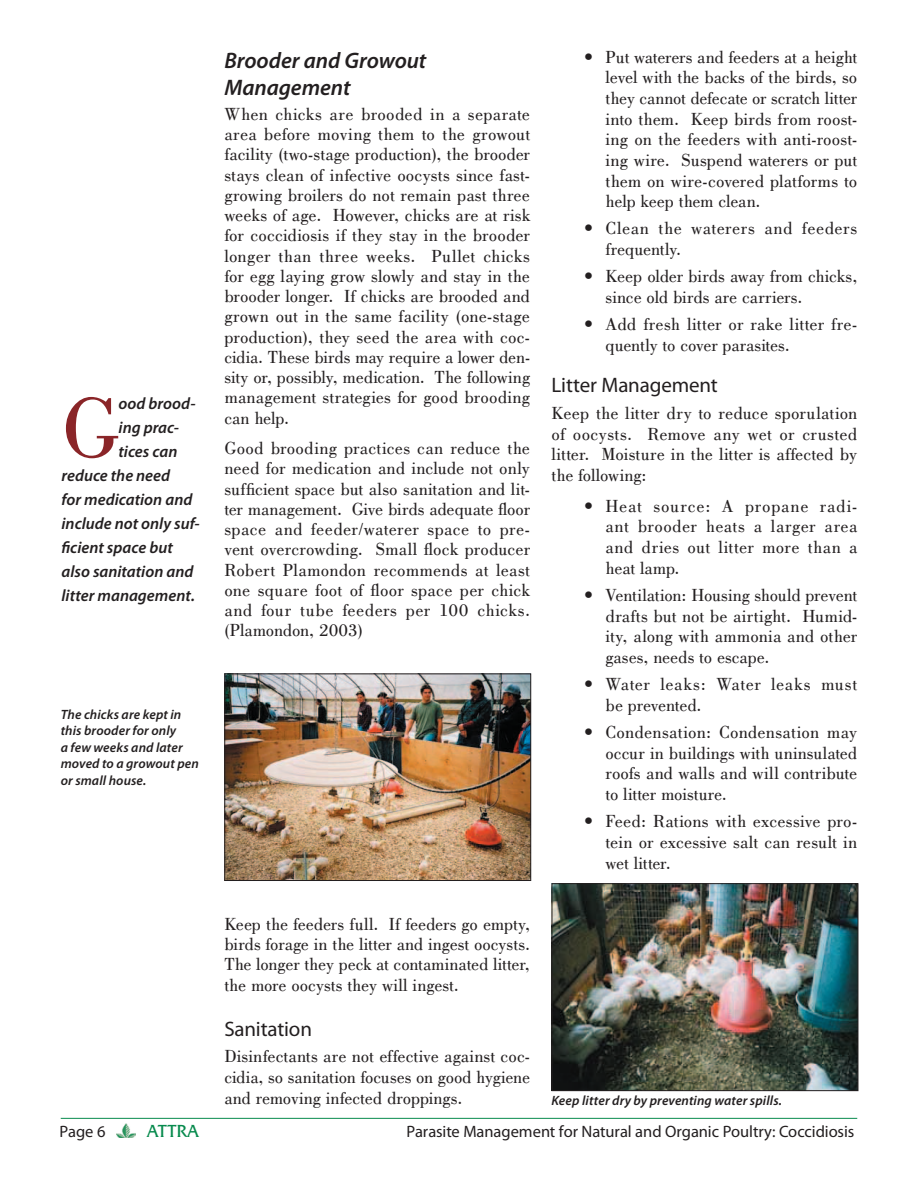
<style>
.page{position:relative;width:918px;height:1188px;background:#fff}
.page>*{position:absolute;margin:0;border:0;box-sizing:border-box;transform-origin:0 0}
.t1{font:88.35px "Bodoni";color:#8a2528}
.t2{font:italic 600 22.5px/27.3px "Myriad Pro";letter-spacing:-.005em;color:#231f20}
.t3{font:21px "Myriad Pro";letter-spacing:-.005em;color:#231f20}
.t4{font:18px/20.5px "Bodoni";letter-spacing:.01em;color:#231f20;text-align:justify}
.t5{font:18px/20.5px "Bodoni";letter-spacing:.03em;color:#231f20}
.t6{font:18px/20.5px "Bodoni";letter-spacing:.035em;color:#231f20}
.t7{font:18px "Friz Quadrata IT Cby BT";letter-spacing:-.01em;color:#078a4d}
.t8{font:italic 600 16.5px "Myriad Pro";color:#231f20}
.t9{font:16.5px "Myriad Pro";letter-spacing:-.005em;color:#231f20}
.t10{font:italic 600 13.5px/16.5px "Myriad Pro";letter-spacing:.01em;color:#231f20}
</style>
<div class="page">
<hr style="left:61px;top:1118px;width:796px;height:1px;background:#078a4d">
<img style="left:116px;top:1123px;width:20px;height:14px">
<img style="left:554px;top:885px;width:302px;height:204px">
<div style="left:552px;top:883px;width:306px;height:208px;border:1px solid #231f20"></div>
<img style="left:226px;top:676px;width:303px;height:203px">
<div style="left:224px;top:674px;width:307px;height:207px;border:1px solid #231f20"></div>
<h1 class="t1" style="left:62px;top:378px;width:59px">G</h1>
<p class="t8" style="left:119px;top:395px;width:79px">ood brood-</p>
<p class="t8" style="left:119px;top:419px;width:62px">ing prac-</p>
<p class="t8" style="left:119px;top:443px;width:60px">tices can</p>
<p class="t8" style="left:61px;top:467px;width:110px">reduce the need</p>
<p class="t8" style="left:61px;top:491px;width:132px">for medication and</p>
<p class="t8" style="left:61px;top:515px;width:140px">include not only suf-</p>
<p class="t8" style="left:61px;top:539px;width:113px">ficient space but</p>
<p class="t8" style="left:61px;top:563px;width:133px">also sanitation and</p>
<p class="t8" style="left:61px;top:587px;width:135px">litter management.</p>
<p class="t10" style="left:61px;top:706px;width:140px">The chicks are kept in this brooder for only<br>a few weeks and later moved to a growout pen or small house.</p>
<p class="t2" style="left:224px;top:47px;width:204px">Brooder and Growout<br>Management</p>
<p class="t4" style="left:224px;top:104px;width:307px">When chicks are brooded in a separate area before moving them to the growout facility (two-stage production), the brooder stays clean of infective oocysts since fast&shy;growing broilers do not remain past three weeks of age. However, chicks are at risk for coccidiosis if they stay in the brooder longer than three weeks. Pullet chicks for egg laying grow slowly and stay in the brooder longer. If chicks are brooded and grown out in the same facility (one-stage production), they seed the area with coc&shy;cidia. These birds may require a lower den&shy;sity or, possibly, medication. The following management strategies for good brooding can help.</p>
<p class="t4" style="left:224px;top:438px;width:307px">Good brooding practices can reduce the need for medication and include not only sufficient space but also sanitation and lit&shy;ter management. Give birds adequate floor space and feeder/waterer space to pre&shy;vent overcrowding. Small flock producer Robert Plamondon recommends at least one square foot of floor space per chick and four tube feeders per 100 chicks. (Plamondon, 2003)</p>
<p class="t4" style="left:224px;top:914px;width:307px">Keep the feeders full. If feeders go empty, birds forage in the litter and ingest oocysts.<br>The longer they peck at contaminated litter, the more oocysts they will ingest.</p>
<p class="t3" style="left:224px;top:1017px;width:89px">Sanitation</p>
<p class="t4" style="left:224px;top:1046px;width:307px">Disinfectants are not effective against coc&shy;cidia, so sanitation focuses on good hygiene and removing infected droppings.</p>
<p class="t4" style="left:606px;top:47px;width:253px">Put waterers and feeders at a height level with the backs of the birds, so they cannot defecate or scratch litter into them. Keep birds from roost&shy;ing on the feeders with anti-roost&shy;ing wire. Suspend waterers or put them on wire-covered platforms to help keep them clean.</p>
<p class="t5" style="left:606px;top:218px;width:253px">Clean the waterers and feeders frequently.</p>
<p class="t4" style="left:606px;top:266px;width:253px">Keep older birds away from chicks, since old birds are carriers.</p>
<p class="t4" style="left:606px;top:314px;width:253px">Add fresh litter or rake litter fre&shy;quently to cover parasites.</p>
<p class="t3" style="left:552px;top:374px;width:168px">Litter Management</p>
<p class="t4" style="left:552px;top:403px;width:307px">Keep the litter dry to reduce sporulation of oocysts. Remove any wet or crusted litter. Moisture in the litter is affected by the following:</p>
<p class="t4" style="left:606px;top:496px;width:253px">Heat source: A propane radi&shy;ant brooder heats a larger area and dries out litter more than a heat lamp.</p>
<p class="t4" style="left:606px;top:585px;width:253px">Ventilation: Housing should prevent drafts but not be airtight. Humid&shy;ity, along with ammonia and other gases, needs to escape.</p>
<p class="t6" style="left:606px;top:674px;width:253px">Water leaks: Water leaks must be prevented.</p>
<p class="t4" style="left:606px;top:722px;width:253px">Condensation: Condensation may occur in buildings with uninsulated roofs and walls and will contribute to litter moisture.</p>
<p class="t4" style="left:606px;top:811px;width:253px">Feed: Rations with excessive pro&shy;tein or excessive salt can result in wet litter.</p>
<p class="t4" style="left:584px;top:47px;width:10px">•</p>
<p class="t4" style="left:584px;top:218px;width:10px">•</p>
<p class="t4" style="left:584px;top:266px;width:10px">•</p>
<p class="t4" style="left:584px;top:314px;width:10px">•</p>
<p class="t4" style="left:584px;top:496px;width:10px">•</p>
<p class="t4" style="left:584px;top:585px;width:10px">•</p>
<p class="t4" style="left:584px;top:674px;width:10px">•</p>
<p class="t4" style="left:584px;top:722px;width:10px">•</p>
<p class="t4" style="left:584px;top:811px;width:10px">•</p>
<p class="t10" style="left:552px;top:1093px;width:232px">Keep litter dry by preventing water spills.</p>
<p class="t9" style="left:60px;top:1123px;width:47px">Page 6</p>
<p class="t7" style="left:147px;top:1120px;width:53px">ATTRA</p>
<p class="t9" style="left:406px;top:1123px;width:449px">Parasite Management for Natural and Organic Poultry: Coccidiosis</p>
</div>
